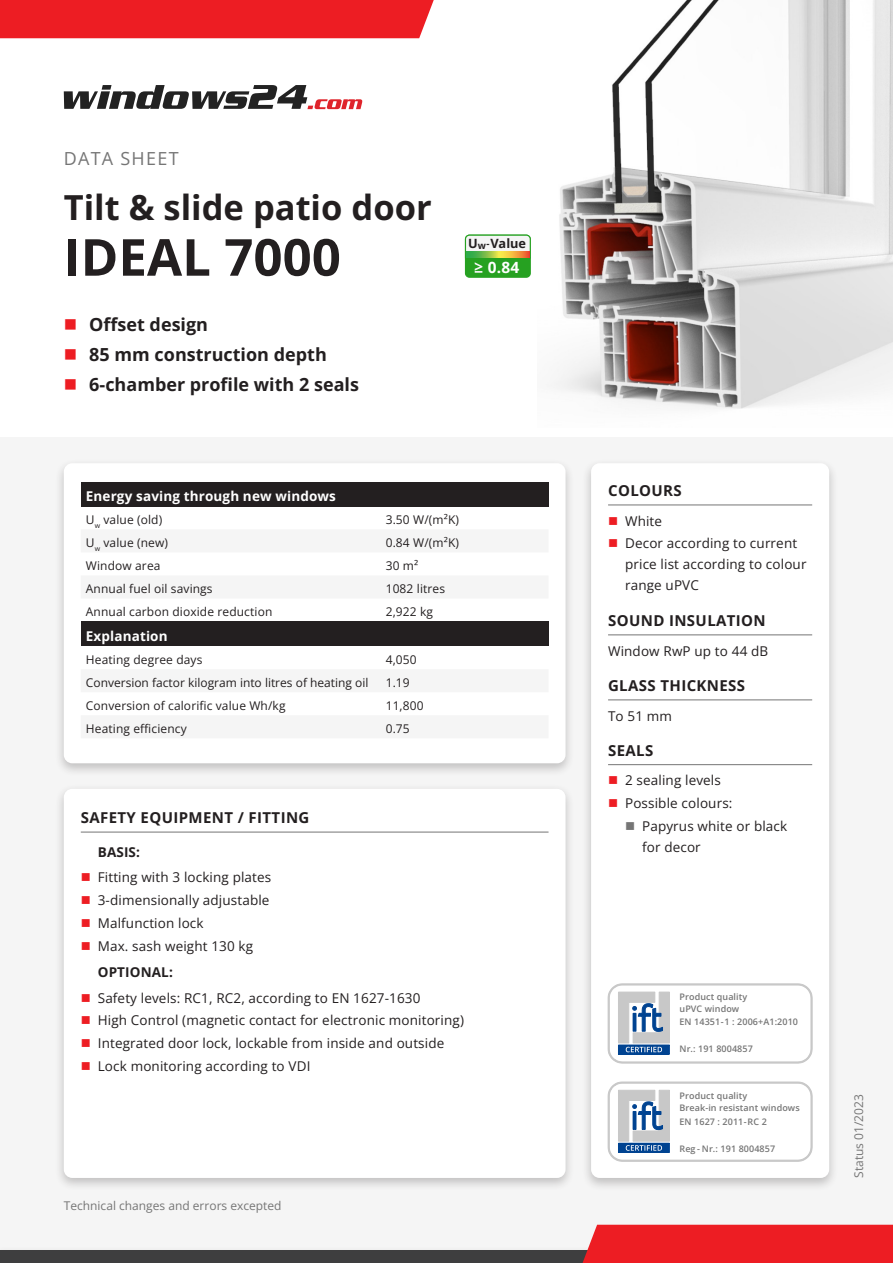
<style>
.page{position:relative;width:893px;height:1263px;background:#fff}
.page>*{position:absolute;margin:0;border:0;box-sizing:border-box;transform-origin:0 0}
.Titel{font:700 51px "Open Sans";color:#231f20}
.Titel-2{font:700 34.5px "Open Sans";color:#231f20}
.t1{font:700 18px "Open Sans";color:#231f20}
.Datenblatt{font:18px "Open Sans";letter-spacing:.07em;color:#757575}
.t2{font:700 15.45px "Open Sans";color:#fff}
.t3{font:700 15px "Open Sans";letter-spacing:.025em;color:#231f20}
.t4{font:13.5px/21px "Open Sans";letter-spacing:.01em;color:#231f20}
.t5{font:700 13.5px "Open Sans";letter-spacing:.01em;color:#fff}
.Pre-Aufzählung{font:700 13.5px "Open Sans";letter-spacing:.01em;color:#231f20}
.t6{font:700 12.75px "Open Sans";color:#231f20}
.Tabellentext{font:12px "Open Sans";letter-spacing:.01em;color:#231f20}
.t7{font:12px "Open Sans";color:#757575}
.t8{font:600 9px "Open Sans";letter-spacing:.01em;color:#757575}
.s1{font-size:9.6px}
</style>
<div class="page">
<img style="left:551px;top:0;width:342px;height:409px">
<div style="left:0;top:438px;width:893px;height:825px;background:#f5f5f5"></div>
<div style="left:0;top:1250px;width:893px;height:13px;background:#3e3e3f"></div>
<div style="left:583px;top:1225px;width:310px;height:38px;background:#ed1d23"></div>
<div style="left:55px;top:784px;width:520px;height:407px;background:#231f20;opacity:.25"></div>
<div style="left:64px;top:789px;width:502px;height:389px;background:#fff;border-radius:9px"></div>
<hr style="left:81px;top:832px;width:468px;height:1px;background:#757575">
<div style="left:55px;top:458px;width:520px;height:318px;background:#231f20;opacity:.25"></div>
<div style="left:64px;top:463px;width:502px;height:300px;background:#fff;border-radius:9px"></div>
<div style="left:81px;top:482px;width:468px;height:24px;background:#231f20"></div>
<div style="left:81px;top:621px;width:468px;height:25px;background:#231f20"></div>
<div style="left:582px;top:458px;width:257px;height:733px;background:#231f20;opacity:.25"></div>
<div style="left:591px;top:463px;width:238px;height:715px;background:#fff;border-radius:9px"></div>
<hr style="left:608px;top:505px;width:204px;height:1px;background:#757575">
<hr style="left:608px;top:635px;width:204px;height:1px;background:#757575">
<hr style="left:608px;top:700px;width:204px;height:1px;background:#757575">
<hr style="left:608px;top:764px;width:204px;height:1px;background:#757575">
<svg style="left:608px;top:984px;width:204px;height:79px"></svg>
<svg style="left:608px;top:1082px;width:204px;height:79px"></svg>
<div style="left:465px;top:235px;width:65px;height:42px;background:#26a121;border-radius:4px"></div>
<div style="left:465px;top:235px;width:66px;height:43px;border:1px solid #26a121;border-radius:4px"></div>
<svg style="left:464px;top:234px;width:67px;height:39px"></svg>
<svg style="left:466px;top:252px;width:64px;height:5px"></svg>
<svg style="left:64px;top:85px;width:298px;height:24px"></svg>
<div style="left:0;top:0;width:434px;height:38px;background:#ed1d23"></div>
<p class="Datenblatt" style="left:64px;top:146px;width:116px">DATA SHEET</p>
<p class="Titel-2" style="left:64px;top:184px;width:369px">Tilt &amp; slide patio door</p>
<p class="Titel" style="left:64px;top:222px;width:279px">IDEAL 7000</p>
<p class="t1" style="left:89px;top:312px;width:120px">Offset design</p>
<p class="t1" style="left:89px;top:342px;width:239px">85 mm construction depth</p>
<p class="t1" style="left:89px;top:372px;width:271px">6-chamber profile with 2 seals</p>
<p class="t6" style="left:468px;top:235px;width:60px">U<span class="s1">w -</span>Value</p>
<p class="t2" style="left:488px;top:257px;width:33px">0.84</p>
<p class="t5" style="left:86px;top:487px;width:252px">Energy saving through new windows</p>
<p class="Tabellentext" style="left:86px;top:512px;width:78px">U<sub>w</sub> value (old)</p>
<p class="Tabellentext" style="left:386px;top:512px;width:75px">3.50 W/(m²K)</p>
<p class="Tabellentext" style="left:86px;top:535px;width:84px">U<sub>w</sub> value (new)</p>
<p class="Tabellentext" style="left:386px;top:535px;width:75px">0.84 W/(m²K)</p>
<p class="Tabellentext" style="left:86px;top:558px;width:76px">Window area</p>
<p class="Tabellentext" style="left:386px;top:558px;width:34px">30 m²</p>
<p class="Tabellentext" style="left:86px;top:581px;width:128px">Annual fuel oil savings</p>
<p class="Tabellentext" style="left:386px;top:581px;width:61px">1082 litres</p>
<p class="Tabellentext" style="left:86px;top:604px;width:188px">Annual carbon dioxide reduction</p>
<p class="Tabellentext" style="left:386px;top:604px;width:49px">2,922 kg</p>
<p class="t5" style="left:86px;top:627px;width:83px">Explanation</p>
<p class="Tabellentext" style="left:86px;top:651px;width:118px">Heating degree days</p>
<p class="Tabellentext" style="left:386px;top:651px;width:33px">4,050</p>
<p class="Tabellentext" style="left:86px;top:674px;width:284px">Conversion factor kilogram into litres of heating oil</p>
<p class="Tabellentext" style="left:386px;top:674px;width:26px">1.19</p>
<p class="Tabellentext" style="left:86px;top:698px;width:201px">Conversion of calorific value Wh/kg</p>
<p class="Tabellentext" style="left:386px;top:698px;width:40px">11,800</p>
<p class="Tabellentext" style="left:86px;top:721px;width:102px">Heating efficiency</p>
<p class="Tabellentext" style="left:386px;top:721px;width:26px">0.75</p>
<p class="t3" style="left:81px;top:808px;width:230px">SAFETY EQUIPMENT / FITTING</p>
<p class="Pre-Aufzählung" style="left:98px;top:843px;width:44px">BASIS:</p>
<p class="t4" style="left:98px;top:867px;width:175px">Fitting with 3 locking plates</p>
<p class="t4" style="left:98px;top:889px;width:173px">3-dimensionally adjustable</p>
<p class="t4" style="left:98px;top:912px;width:107px">Malfunction lock</p>
<p class="t4" style="left:98px;top:935px;width:157px">Max. sash weight 130 kg</p>
<p class="Pre-Aufzählung" style="left:98px;top:963px;width:77px">OPTIONAL:</p>
<p class="t4" style="left:98px;top:987px;width:324px">Safety levels: RC1, RC2, according to EN 1627-1630</p>
<p class="t4" style="left:98px;top:1010px;width:368px">High Control (magnetic contact for electronic monitoring)</p>
<p class="t4" style="left:98px;top:1032px;width:348px">Integrated door lock, lockable from inside and outside</p>
<p class="t4" style="left:98px;top:1055px;width:214px">Lock monitoring according to VDI</p>
<p class="t7" style="left:64px;top:1197px;width:219px">Technical changes and errors excepted</p>
<p class="t3" style="left:608px;top:480px;width:75px">COLOURS</p>
<p class="t4" style="left:625px;top:510px;width:39px">White</p>
<p class="t4" style="left:625px;top:533px;width:183px">Decor according to current price list according to colour range uPVC</p>
<p class="t3" style="left:608px;top:610px;width:159px">SOUND INSULATION</p>
<p class="t4" style="left:608px;top:640px;width:162px">Window RwP up to 44 dB</p>
<p class="t3" style="left:608px;top:675px;width:139px">GLASS THICKNESS</p>
<p class="t4" style="left:608px;top:705px;width:65px">To 51 mm</p>
<p class="t3" style="left:608px;top:740px;width:47px">SEALS</p>
<p class="t4" style="left:625px;top:770px;width:97px">2 sealing levels</p>
<p class="t4" style="left:625px;top:792px;width:109px">Possible colours:</p>
<p class="t4" style="left:642px;top:815px;width:147px">Papyrus white or black for decor</p>
<p class="t8" style="left:679px;top:990px;width:69px">Product quality</p>
<p class="t8" style="left:679px;top:1002px;width:61px">uPVC window</p>
<p class="t8" style="left:679px;top:1016px;width:120px">EN 14351 - 1 : 2006+A1:2010</p>
<p class="t8" style="left:679px;top:1043px;width:75px">Nr.: 191 8004857</p>
<p class="t8" style="left:679px;top:1090px;width:69px">Product quality</p>
<p class="t8" style="left:679px;top:1102px;width:122px">Break-in resistant windows</p>
<p class="t8" style="left:679px;top:1115px;width:89px">EN 1627 : 2011 - RC 2</p>
<p class="t8" style="left:679px;top:1142px;width:97px">Reg - Nr.: 191 8004857</p>
<p class="t7" style="left:851px;top:1178px;width:85px;rotate:-90deg">Status 01/2023</p>
</div>
